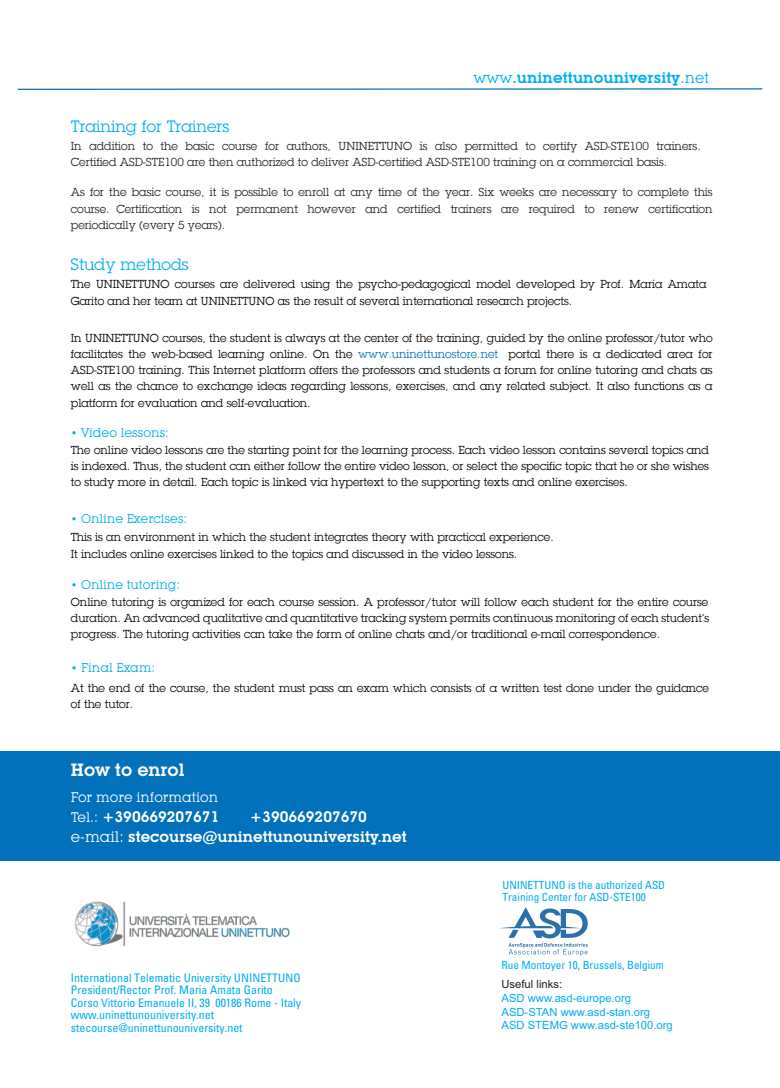
<style>
.page{position:relative;width:780px;height:1088px;background:#fff}
.page>*{position:absolute;margin:0;border:0;box-sizing:border-box;transform-origin:0 0}
.t1{font:600 17.5px "Lubalin Graph IT Cby BT";color:#fff}
.t2{font:16.25px "Lubalin Graph";color:#00aeef}
.t3{font:600 15px/20px "Lubalin Graph IT Cby BT";color:#fff}
.t4{font:600 15px "Lubalin Graph IT Cby BT";letter-spacing:.005em;color:#00aeef}
.t5{font:13.75px "Lubalin Graph IT Cby BT";color:#fff}
.t6{font:12.5px "Lubalin Graph IT Cby BT";color:#00aeef}
.t7{font:condensed 11.88px/12.5px "Univers";color:#00aeef}
.t8{font:11.25px/16.2px "Lubalin Graph";color:#000}
.t9{font:11.25px/16.2px "Lubalin Graph";color:#231f20}
.t10{font:condensed 11.25px/12.5px "Univers";color:#00aeef}
.t11{font:11.25px/13.5px "Arial";color:#00aeef}
.t12{font:11.25px "Arial";color:#231f20}
.s1{font-weight:400}
.s2{color:#0071ba}
.s3{font-size:11.25px}
.s4{font-weight:400;font-size:13.75px}
</style>
<div class="page">
<svg style="left:17px;top:88px;width:746px;height:2px"></svg>
<div style="left:0;top:752px;width:780px;height:109px;background:#0071ba"></div>
<img style="left:74px;top:901px;width:216px;height:46px">
<img style="left:500px;top:907px;width:87px;height:48px">
<h3 class="t4" style="left:473px;top:72px;width:237px"><span class="s1">www</span>.uninettunouniversity<span class="s1">.net</span></h3>
<h2 class="t2" style="left:71px;top:117px;width:160px">Training for Trainers</h2>
<p class="t9" style="left:71px;top:138px;width:631px">In addition to the basic course for authors, UNINETTUNO is also permitted to certify ASD-STE100 trainers.<br>Certified ASD-STE100 are then authorized to deliver ASD-certified ASD-STE100 training on a commercial basis.</p>
<p class="t9" style="left:71px;top:184px;width:643px;text-align:justify">As for the basic course, it is possible to enroll at any time of the year. Six weeks are necessary to complete this course. Certification is not permanent however and certified trainers are required to renew certification periodically (every 5 years).</p>
<h2 class="t2" style="left:71px;top:255px;width:119px">Study methods</h2>
<p class="t8" style="left:71px;top:276px;width:637px">The UNINETTUNO courses are delivered using the psycho-pedagogical model developed by Prof. Maria Amata<br>Garito and her team at UNINETTUNO as the result of several international research projects.</p>
<p class="t8" style="left:71px;top:329px;width:643px;text-align:justify">In UNINETTUNO courses, the student is always at the center of the training, guided by the online professor/tutor who facilitates the web-based learning online. On the <span class="s2">www.uninettunostore.net</span> portal there is a dedicated area for ASD-STE100 training. This Internet platform offers the professors and students a forum for online tutoring and chats as well as the chance to exchange ideas regarding lessons, exercises, and any related subject. It also functions as a platform for evaluation and self-evaluation.</p>
<p class="t6" style="left:71px;top:428px;width:99px"><span class="s3">•</span> Video lessons:</p>
<p class="t8" style="left:71px;top:442px;width:639px;line-height:15.9px;text-align:justify">The online video lessons are the starting point for the learning process. Each video lesson contains several topics and is indexed. Thus, the student can either follow the entire video lesson, or select the specific topic that he or she wishes to study more in detail. Each topic is linked via hypertext to the supporting texts and online exercises.</p>
<p class="t6" style="left:71px;top:514px;width:118px"><span class="s3">•</span> Online Exercises:</p>
<p class="t8" style="left:71px;top:528px;width:484px;line-height:16.8px">This is an environment in which the student integrates theory with practical experience.<br>It includes online exercises linked to the topics and discussed in the video lessons.</p>
<p class="t6" style="left:71px;top:580px;width:111px"><span class="s3">•</span> Online tutoring:</p>
<p class="t8" style="left:71px;top:594px;width:639px;line-height:15.9px;text-align:justify">Online tutoring is organized for each course session. A professor/tutor will follow each student for the entire course duration. An advanced qualitative and quantitative tracking system permits continuous monitoring of each student’s progress. The tutoring activities can take the form of online chats and/or traditional e-mail correspondence.</p>
<p class="t6" style="left:71px;top:663px;width:86px"><span class="s3">•</span> Final Exam:</p>
<p class="t8" style="left:71px;top:680px;width:639px">At the end of the course, the student must pass an exam which consists of a written test done under the guidance of the tutor.</p>
<h1 class="t1" style="left:71px;top:763px;width:115px">How to enrol</h1>
<p class="t5" style="left:71px;top:792px;width:149px">For more information</p>
<h3 class="t3" style="left:71px;top:808px;width:150px"><span class="s4">Tel.:</span> +390669207671</h3>
<h3 class="t3" style="left:71px;top:808px;width:337px;text-indent:179px">+390669207670 <span class="s1">e-mail:</span> stecourse@uninettunouniversity.net</h3>
<p class="t7" style="left:71px;top:971px;width:232px">International Telematic University UNINETTUNO President/Rector Prof. Maria Amata Garito Corso Vittorio Emanuele II, 39 00186 Rome - Italy www.uninettunouniversity.net stecourse@uninettunouniversity.net</p>
<p class="t10" style="left:502px;top:879px;width:164px">UNINETTUNO is the authorized ASD<br>Training Center for ASD-STE100</p>
<p class="t10" style="left:501px;top:959px;width:164px">Rue Montoyer 10, Brussels, Belgium</p>
<p class="t12" style="left:501px;top:978px;width:62px">Useful links:</p>
<p class="t11" style="left:501px;top:991px;width:173px">ASD www.asd-europe.org<br>ASD-STAN www.asd-stan.org<br>ASD STEMG www.asd-ste100.org</p>
</div>
